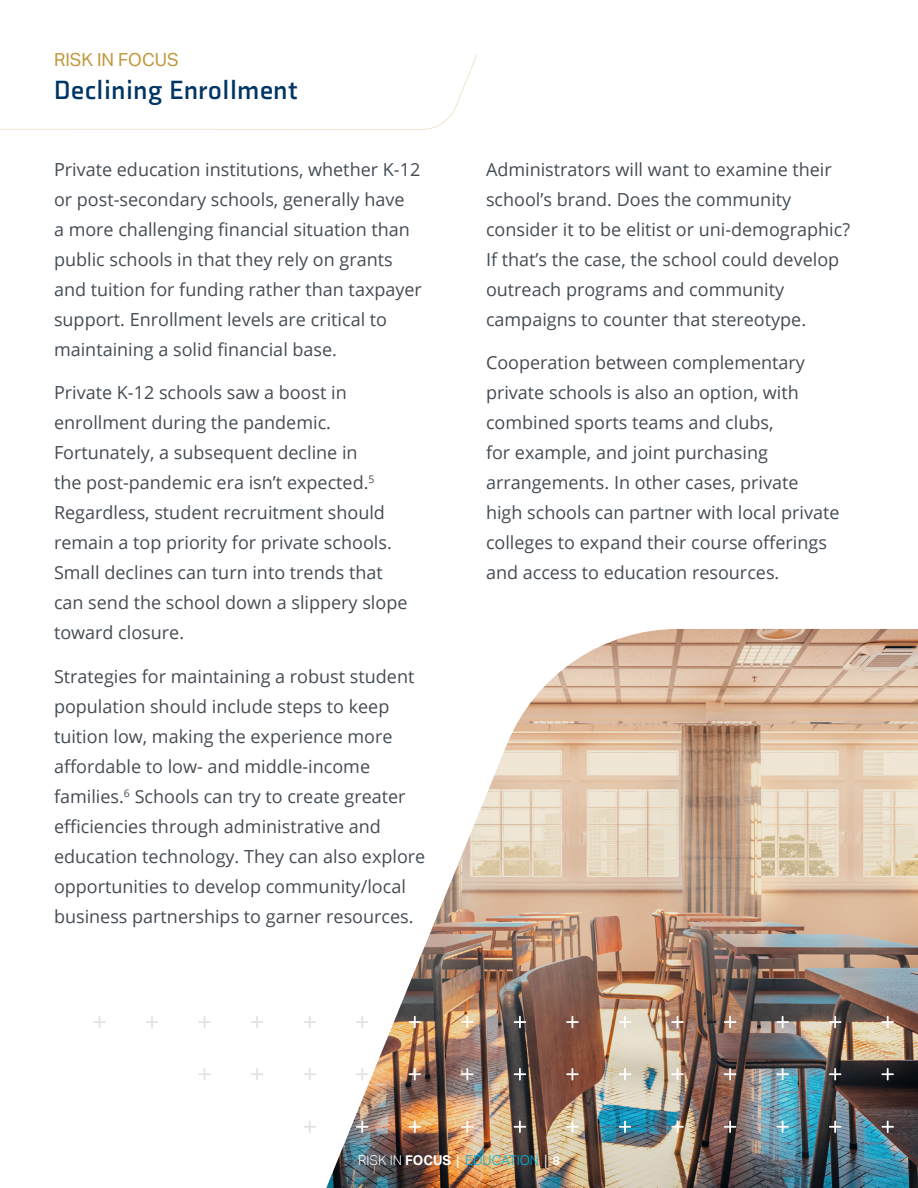
<style>
.page{position:relative;width:918px;height:1188px;background:#fff}
.page>*{position:absolute;margin:0;border:0;box-sizing:border-box;transform-origin:0 0}
.Subheading{font:700 27px "Axia";letter-spacing:.02em;color:#003564}
.Body{font:18px/30px "Open Sans";color:#444c54}
.RiF_-_Small{font:18px "Aktiv Grotesk";color:#c2983b}
.Caption_-_Audacious_Blue{font:300 13.5px "Aktiv Grotesk";color:#00b5e3}
.s1{color:#fff}
.s2{font-weight:700;color:#fff}
.s3{font-family:"Open Sans";font-weight:400;color:#fff}
.s4{font-weight:700;font-size:12px;color:#fff}
</style>
<div class="page">
<svg style="left:0;top:54px;width:477px;height:76px"></svg>
<img style="left:326px;top:629px;width:592px;height:559px">
<svg style="left:93px;top:1016px;width:13px;height:12px"></svg>
<svg style="left:146px;top:1016px;width:12px;height:12px"></svg>
<svg style="left:198px;top:1016px;width:13px;height:12px"></svg>
<svg style="left:251px;top:1016px;width:12px;height:12px"></svg>
<svg style="left:304px;top:1016px;width:12px;height:12px"></svg>
<svg style="left:356px;top:1016px;width:12px;height:12px"></svg>
<svg style="left:409px;top:1016px;width:12px;height:12px"></svg>
<svg style="left:461px;top:1016px;width:13px;height:12px"></svg>
<svg style="left:514px;top:1016px;width:12px;height:12px"></svg>
<svg style="left:566px;top:1016px;width:13px;height:12px"></svg>
<svg style="left:619px;top:1016px;width:12px;height:12px"></svg>
<svg style="left:671px;top:1016px;width:13px;height:12px"></svg>
<svg style="left:724px;top:1016px;width:12px;height:12px"></svg>
<svg style="left:776px;top:1016px;width:13px;height:12px"></svg>
<svg style="left:829px;top:1016px;width:12px;height:12px"></svg>
<svg style="left:881px;top:1016px;width:13px;height:12px"></svg>
<svg style="left:198px;top:1068px;width:13px;height:12px"></svg>
<svg style="left:251px;top:1068px;width:12px;height:12px"></svg>
<svg style="left:303px;top:1068px;width:13px;height:12px"></svg>
<svg style="left:356px;top:1068px;width:12px;height:12px"></svg>
<svg style="left:409px;top:1068px;width:12px;height:12px"></svg>
<svg style="left:461px;top:1068px;width:13px;height:12px"></svg>
<svg style="left:514px;top:1068px;width:12px;height:12px"></svg>
<svg style="left:566px;top:1068px;width:13px;height:12px"></svg>
<svg style="left:619px;top:1068px;width:12px;height:12px"></svg>
<svg style="left:671px;top:1068px;width:13px;height:12px"></svg>
<svg style="left:724px;top:1068px;width:12px;height:12px"></svg>
<svg style="left:776px;top:1068px;width:13px;height:12px"></svg>
<svg style="left:829px;top:1068px;width:12px;height:12px"></svg>
<svg style="left:881px;top:1068px;width:13px;height:12px"></svg>
<svg style="left:303px;top:1121px;width:13px;height:12px"></svg>
<svg style="left:356px;top:1121px;width:12px;height:12px"></svg>
<svg style="left:409px;top:1121px;width:12px;height:12px"></svg>
<svg style="left:461px;top:1121px;width:13px;height:12px"></svg>
<svg style="left:514px;top:1121px;width:12px;height:12px"></svg>
<svg style="left:566px;top:1121px;width:13px;height:12px"></svg>
<svg style="left:619px;top:1121px;width:12px;height:12px"></svg>
<svg style="left:671px;top:1121px;width:13px;height:12px"></svg>
<svg style="left:724px;top:1121px;width:12px;height:12px"></svg>
<svg style="left:776px;top:1121px;width:13px;height:12px"></svg>
<svg style="left:829px;top:1121px;width:12px;height:12px"></svg>
<svg style="left:881px;top:1121px;width:13px;height:12px"></svg>
<p class="RiF_-_Small" style="left:54px;top:49px;width:126px">RISK IN FOCUS</p>
<p class="Subheading" style="left:54px;top:73px;width:245px">Declining Enrollment</p>
<p class="Body" style="left:54px;top:154px;width:370px">Private education institutions, whether K-12 or post-secondary schools, generally have<br>a more challenging financial situation than public schools in that they rely on grants and tuition for funding rather than taxpayer support. Enrollment levels are critical to maintaining a solid financial base.</p>
<p class="Body" style="left:54px;top:377px;width:355px">Private K-12 schools saw a boost in enrollment during the pandemic.<br>Fortunately, a subsequent decline in<br>the post-pandemic era isn’t expected.<sup>5<br></sup>Regardless, student recruitment should remain a top priority for private schools.<br>Small declines can turn into trends that can send the school down a slippery slope toward closure.</p>
<p class="Body" style="left:54px;top:661px;width:373px">Strategies for maintaining a robust student population should include steps to keep tuition low, making the experience more affordable to low- and middle-income families.<sup>6</sup> Schools can try to create greater efficiencies through administrative and education technology. They can also explore opportunities to develop community/local business partnerships to garner resources.</p>
<p class="Body" style="left:486px;top:154px;width:366px">Administrators will want to examine their school’s brand. Does the community consider it to be elitist or uni-demographic?<br>If that’s the case, the school could develop outreach programs and community campaigns to counter that stereotype.</p>
<p class="Body" style="left:486px;top:347px;width:355px">Cooperation between complementary private schools is also an option, with combined sports teams and clubs,<br>for example, and joint purchasing arrangements. In other cases, private high schools can partner with local private colleges to expand their course offerings and access to education resources.</p>
<p class="Caption_-_Audacious_Blue" style="left:358px;top:1152px;width:203px"><span class="s1">RISK IN</span> <span class="s2">FOCUS</span> <span class="s3">|</span> EDUCATION <span class="s3">|</span> <span class="s4">8</span></p>
</div>
